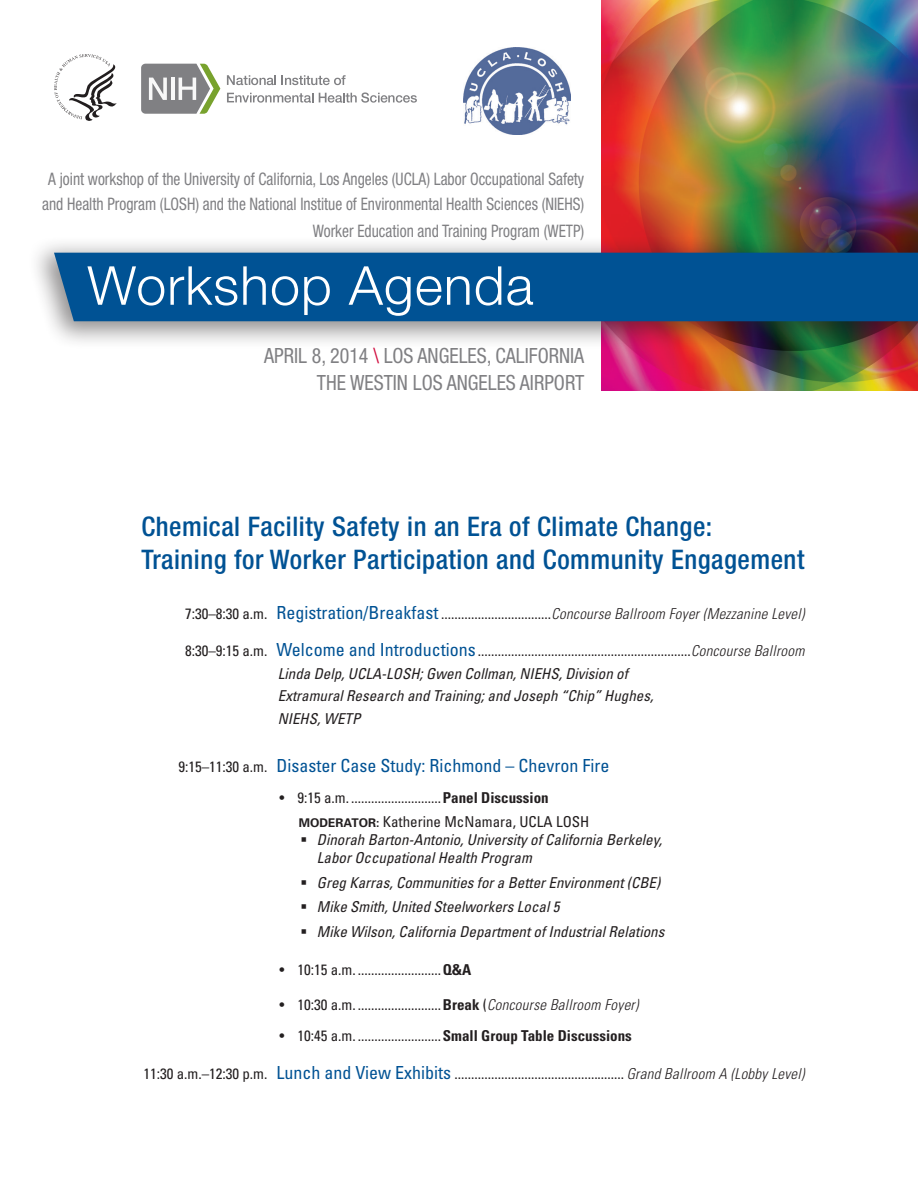
<style>
.page{position:relative;width:918px;height:1188px;background:#fff}
.page>*{position:absolute;margin:0;border:0;box-sizing:border-box;transform-origin:0 0}
.t1{font:300 53.7px "Helvetica Neue LT Std";letter-spacing:.02em;color:#fff}
.Date{font:500 condensed 27px/33px "Helvetica Neue LT Std";letter-spacing:.02em;color:#005294}
.Date-2{font:condensed 21px "Helvetica Neue LT Std";color:#808083;scale:.95 1}
.Agenda{font:condensed 18px "Univers";color:#005294}
.NIEHS_WETP{font:condensed 17.25px/26.2px "Helvetica Neue LT Std";color:#808083;text-align:right;scale:.9 1}
.Agenda-2{font:condensed 15px "Univers";color:#231f20}
.Agenda_Speakers{font:italic condensed 15px/22.5px "Univers";color:#231f20}
.s1{color:#d10e40}
.s2{font-size:18px;color:#005294}
.s3{font-weight:300;font-style:italic}
.s4{font-size:15px;color:#231f20}
.s5{font-weight:700}
.s6{font-weight:700;font-stretch:normal;font-size:12px}
</style>
<div class="page">
<img style="left:602px;top:0;width:316px;height:391px">
<svg style="left:54px;top:54px;width:63px;height:67px"></svg>
<svg style="left:141px;top:64px;width:79px;height:50px"></svg>
<svg style="left:227px;top:75px;width:119px;height:10px"></svg>
<svg style="left:227px;top:92px;width:190px;height:11px"></svg>
<div style="left:27px;top:236px;width:891px;height:114px;background:#231f20;opacity:.5"></div>
<div style="left:54px;top:253px;width:864px;height:68px;background:#005294"></div>
<img style="left:464px;top:47px;width:106px;height:87px">
<p class="NIEHS_WETP" style="left:42px;top:165px;width:604px">A joint workshop of the University of California, Los Angeles (UCLA) Labor Occupational Safety and Health Program (LOSH) and the National Institue of Environmental Health Sciences (NIEHS)<br>Worker Education and Training Program (WETP)</p>
<p class="t1" style="left:87px;top:253px;width:448px">Workshop Agenda</p>
<p class="Date-2" style="left:264px;top:344px;width:338px">APRIL 8, 2014 <span class="s1">\</span> LOS ANGELES, CALIFORNIA</p>
<p class="Date-2" style="left:317px;top:371px;width:283px">THE WESTIN LOS ANGELES AIRPORT</p>
<p class="Date" style="left:141px;top:509px;width:664px">Chemical Facility Safety in an Era of Climate Change:<br>Training for Worker Participation and Community Engagement</p>
<p class="Agenda-2" style="left:185px;top:604px;width:621px">7:30–8:30 a.m. <span class="s2">Registration/Breakfast</span> .................................<span class="s3">Concourse Ballroom Foyer (Mezzanine Level)</span></p>
<p class="Agenda-2" style="left:185px;top:642px;width:621px">8:30–9:15 a.m. <span class="s2">Welcome and Introductions</span>................................................................<span class="s3">Concourse Ballroom</span></p>
<p class="Agenda_Speakers" style="left:278px;top:662px;width:377px">Linda Delp, UCLA-LOSH; Gwen Collman, NIEHS, Division of<br>Extramural Research and Training; and Joseph “Chip” Hughes,<br>NIEHS, WETP</p>
<p class="Agenda" style="left:178px;top:754px;width:433px"><span class="s4">9:15–11:30 a.m.</span> Disaster Case Study: Richmond – Chevron Fire</p>
<p class="Agenda-2" style="left:279px;top:789px;width:271px">• 9:15 a.m. ...........................<span class="s5">Panel Discussion</span></p>
<p class="Agenda-2" style="left:299px;top:812px;width:292px"><span class="s6">MODERATOR:</span> Katherine McNamara, UCLA LOSH</p>
<p class="Agenda_Speakers" style="left:317px;top:830px;width:347px;line-height:18px">Dinorah Barton-Antonio, University of California Berkeley,<br>Labor Occupational Health Program</p>
<p class="Agenda_Speakers" style="left:317px;top:871px;width:345px">Greg Karras, Communities for a Better Environment (CBE)</p>
<p class="Agenda_Speakers" style="left:317px;top:896px;width:244px">Mike Smith, United Steelworkers Local 5</p>
<p class="Agenda_Speakers" style="left:317px;top:920px;width:349px">Mike Wilson, California Department of Industrial Relations</p>
<p class="Agenda-2" style="left:279px;top:960px;width:193px">• 10:15 a.m. .........................<span class="s5">Q&amp;A</span></p>
<p class="Agenda-2" style="left:279px;top:995px;width:360px">• 10:30 a.m. .........................<span class="s5">Break</span> (<span class="s3">Concourse Ballroom Foyer)</span></p>
<p class="Agenda-2" style="left:279px;top:1026px;width:354px">• 10:45 a.m. .........................<span class="s5">Small Group Table Discussions</span></p>
<p class="Agenda-2" style="left:143px;top:1064px;width:663px">11:30 a.m.–12:30 p.m. <span class="s2">Lunch and View Exhibits</span> ................................................... <span class="s3">Grand Ballroom A (Lobby Level)</span></p>
</div>
